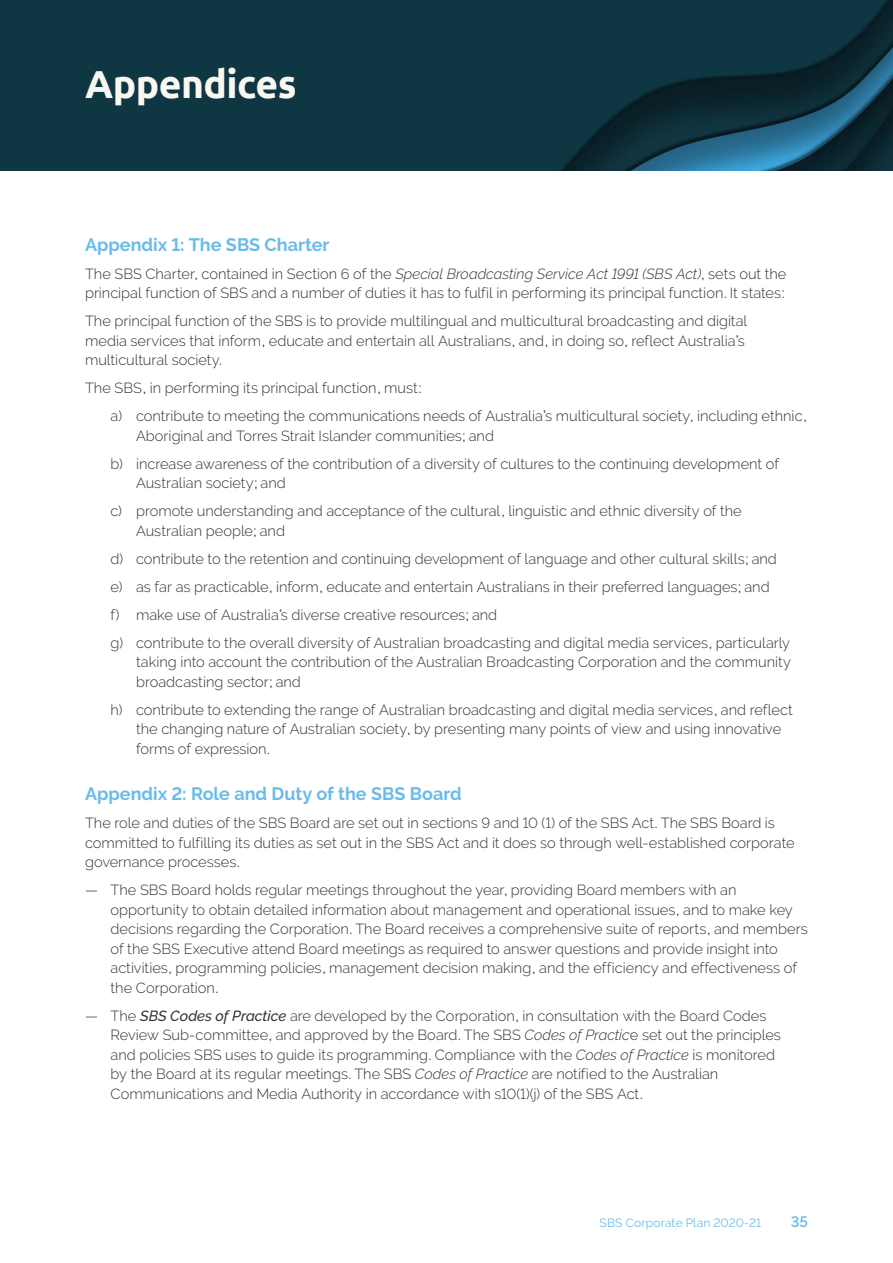
<style>
.page{position:relative;width:893px;height:1263px;background:#fff}
.page>*{position:absolute;margin:0;border:0;box-sizing:border-box;transform-origin:0 0}
.t1{font:700 39px "Ubuntu";letter-spacing:-.015em;color:#f9f7f0}
.t2{font:700 18px "Raleway";color:#6bbbe9}
.t3{font:600 15px "Raleway";color:#6bbbe9}
.t4{font:300 14.7px/19.5px "Raleway";color:#36322f}
.t5{font:12px "Raleway";letter-spacing:.015em;color:#6bbbe9}
.s1{font-style:italic}
.s2{font-weight:500;font-style:italic}
</style>
<div class="page">
<img style="left:0;top:0;width:893px;height:170px">
<h1 class="t1" style="left:85px;top:60px;width:213px">Appendices</h1>
<p class="t2" style="left:85px;top:234px;width:246px">Appendix 1: The SBS Charter</p>
<p class="t4" style="left:85px;top:264px;width:703px">The SBS Charter, contained in Section 6 of the <span class="s1">Special Broadcasting Service Act 1991 (SBS Act)</span>, sets out the principal function of SBS and a number of duties it has to fulfil in performing its principal function. It states:</p>
<p class="t4" style="left:85px;top:311px;width:664px">The principal function of the SBS is to provide multilingual and multicultural broadcasting and digital media services that inform, educate and entertain all Australians, and, in doing so, reflect Australia’s multicultural society.</p>
<p class="t4" style="left:111px;top:374px;width:699px;line-height:28px;text-indent:-26px">The SBS, in performing its principal function, must:<br>a) contribute to meeting the communications needs of Australia’s multicultural society, including ethnic,</p>
<p class="t4" style="left:111px;top:422px;width:670px;line-height:28px;text-indent:26px">Aboriginal and Torres Strait Islander communities; and<br>b) increase awareness of the contribution of a diversity of cultures to the continuing development of</p>
<p class="t4" style="left:111px;top:469px;width:633px;line-height:28px;text-indent:26px">Australian society; and<br>c) promote understanding and acceptance of the cultural, linguistic and ethnic diversity of the</p>
<p class="t4" style="left:111px;top:517px;width:681px;line-height:28px;text-indent:26px">Australian people; and<br>d) contribute to the retention and continuing development of language and other cultural skills; and e) as far as practicable, inform, educate and entertain Australians in their preferred languages; and<br>f) make use of Australia’s diverse creative resources; and<br>g) contribute to the overall diversity of Australian broadcasting and digital media services, particularly</p>
<p class="t4" style="left:136px;top:652px;width:656px">taking into account the contribution of the Australian Broadcasting Corporation and the community broadcasting sector; and</p>
<p class="t4" style="left:136px;top:700px;width:658px;text-indent:-26px">h) contribute to extending the range of Australian broadcasting and digital media services, and reflect the changing nature of Australian society, by presenting many points of view and using innovative forms of expression.</p>
<p class="t2" style="left:85px;top:784px;width:378px">Appendix 2: Role and Duty of the SBS Board</p>
<p class="t4" style="left:85px;top:813px;width:711px">The role and duties of the SBS Board are set out in sections 9 and 10 (1) of the SBS Act. The SBS Board is committed to fulfilling its duties as set out in the SBS Act and it does so through well-established corporate governance processes.</p>
<p class="t4" style="left:111px;top:880px;width:699px;text-indent:-26px">— The SBS Board holds regular meetings throughout the year, providing Board members with an opportunity to obtain detailed information about management and operational issues, and to make key decisions regarding the Corporation. The Board receives a comprehensive suite of reports, and members of the SBS Executive attend Board meetings as required to answer questions and provide insight into activities, programming policies, management decision making, and the efficiency and effectiveness of the Corporation.</p>
<p class="t4" style="left:111px;top:1006px;width:672px;text-indent:-26px">— The <span class="s2">SBS Codes of Practice</span> are developed by the Corporation, in consultation with the Board Codes Review Sub-committee, and approved by the Board. The SBS <span class="s1">Codes of Practic</span>e set out the principles and policies SBS uses to guide its programming. Compliance with the <span class="s1">Codes of Practice</span> is monitored by the Board at its regular meetings. The SBS <span class="s1">Codes of Practice</span> are notified to the Australian Communications and Media Authority in accordance with s10(1)(j) of the SBS Act.</p>
<p class="t5" style="left:600px;top:1215px;width:163px">SBS Corporate Plan 2020-21</p>
<p class="t3" style="left:791px;top:1213px;width:19px">35</p>
</div>
